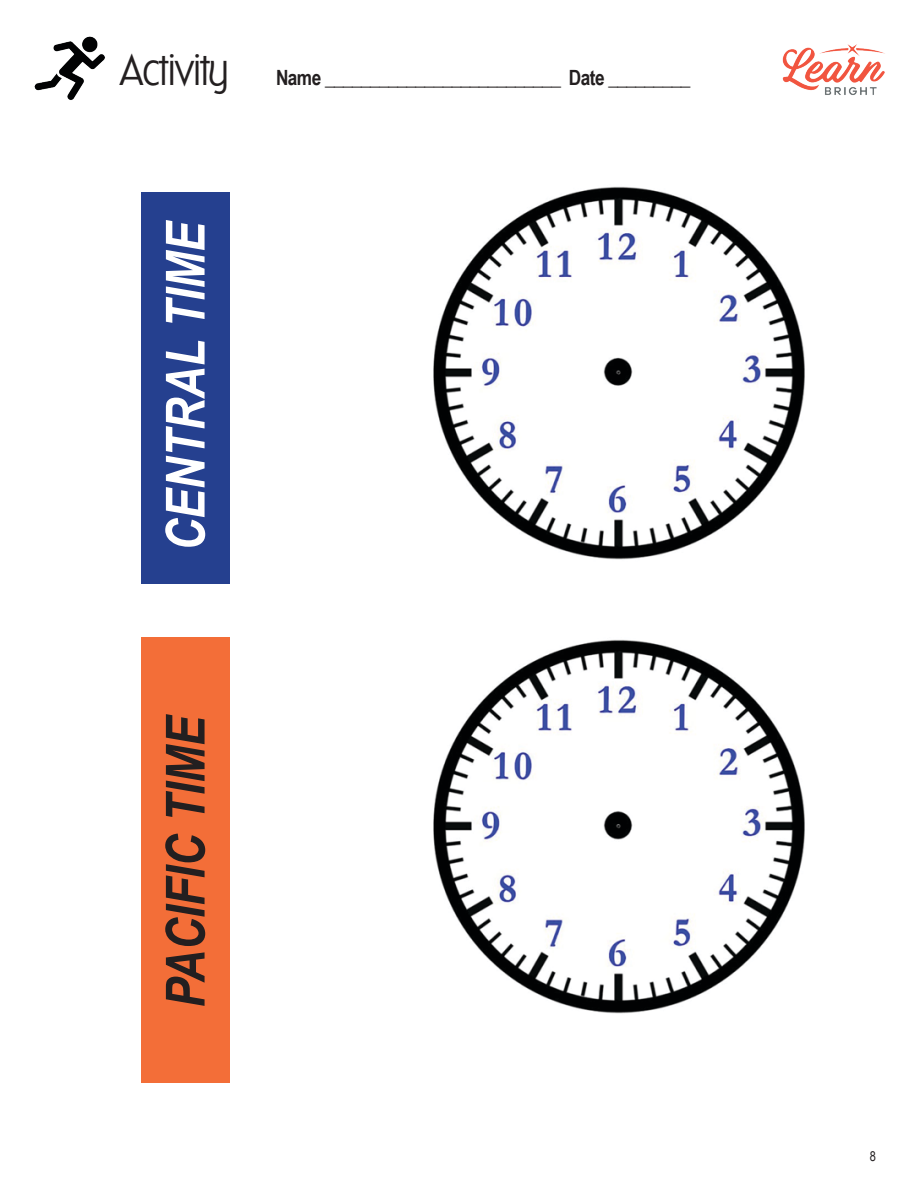
<style>
.page{position:relative;width:918px;height:1188px;background:#fff}
.page>*{position:absolute;margin:0;border:0;box-sizing:border-box;transform-origin:0 0}
.t1{font:italic 700 54px "Arial Narrow";color:#fff}
.t2{font:italic 700 54px "Arial Narrow";color:#231f20}
.t3{font:48px "Hardwood LP";letter-spacing:-.025em;color:#231f20}
.t4{font:700 21px "Arial Narrow";letter-spacing:-.025em;color:#231f20}
.t5{font:13.5px "Arial Narrow";color:#231f20}
</style>
<div class="page">
<img style="left:34px;top:36px;width:71px;height:64px">
<img style="left:782px;top:44px;width:103px;height:51px">
<div style="left:141px;top:638px;width:89px;height:445px;background:#f36e38"></div>
<div style="left:141px;top:192px;width:89px;height:392px;background:#25408f"></div>
<img style="left:433px;top:186px;width:372px;height:374px">
<img style="left:433px;top:639px;width:372px;height:375px">
<h2 class="t3" style="left:120px;top:43px;width:111px">Activity</h2>
<p class="t1" style="left:145px;top:551px;width:332px;rotate:-90deg">CENTRAL TIME</p>
<p class="t4" style="left:276px;top:62px;width:416px">Name __________________________ Date _________</p>
<p class="t2" style="left:145px;top:1008px;width:295px;rotate:-90deg">PACIFIC TIME</p>
<p class="t5" style="left:870px;top:1146px;width:8px">8</p>
</div>
